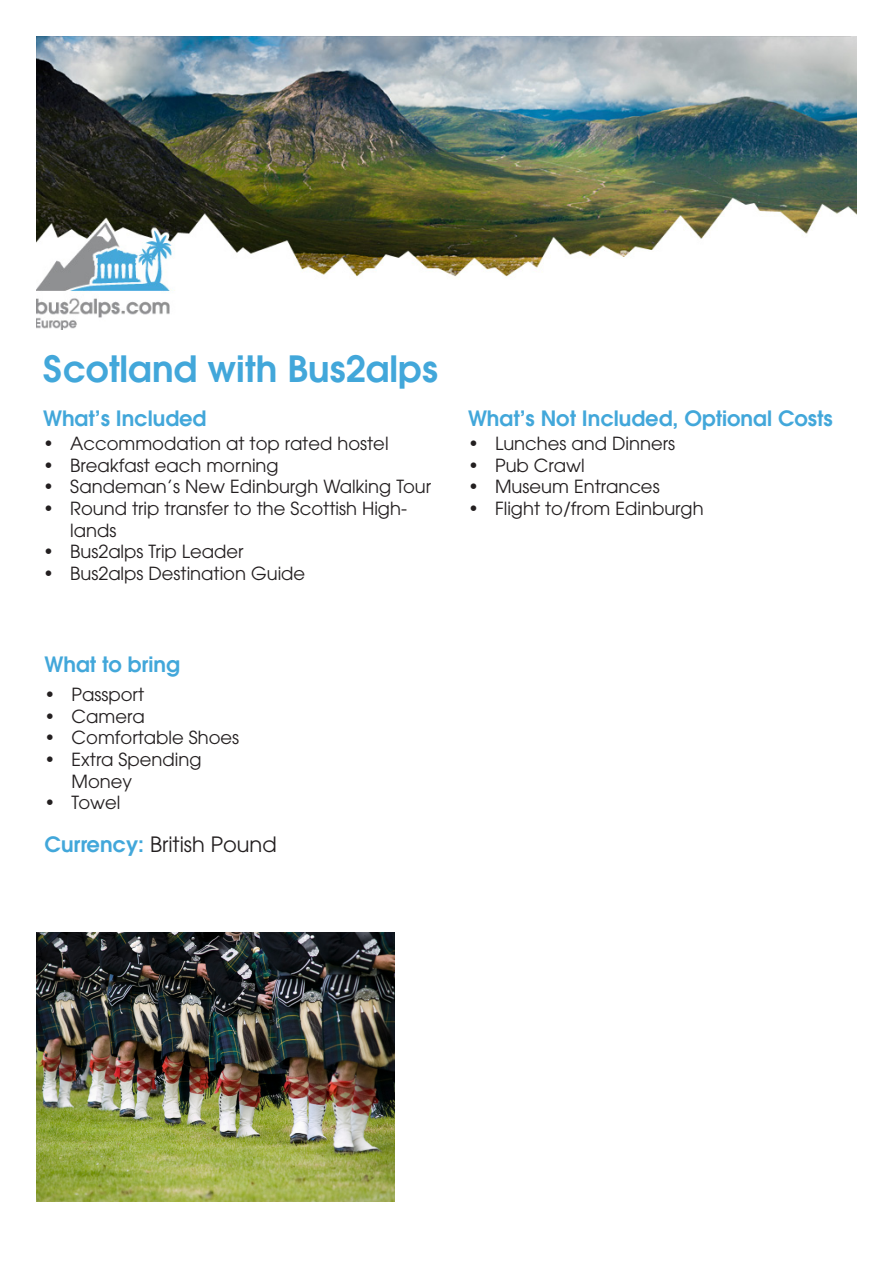
<style>
.page{position:relative;width:893px;height:1263px;background:#fff}
.page>*{position:absolute;margin:0;border:0;box-sizing:border-box;transform-origin:0 0}
.t1{font:600 36px "ITC Avant Garde Pro";color:#42a7da}
.t2{font:600 21px "ITC Avant Garde Pro";color:#42a7da}
.t3{font:21px "ITC Avant Garde Pro";color:#231f20}
.t4{font:18px/21.6px "ITC Avant Garde Pro";color:#231f20}
.s1{font-weight:600;color:#42a7da}
</style>
<div class="page">
<img style="left:36px;top:932px;width:358px;height:269px">
<img style="left:36px;top:36px;width:821px;height:294px">
<p class="t1" style="left:43px;top:346px;width:396px">Scotland with Bus2alps</p>
<p class="t2" style="left:43px;top:404px;width:165px">What’s Included</p>
<p class="t4" style="left:43px;top:433px;width:347px">• Accommodation at top rated hostel</p>
<p class="t4" style="left:43px;top:454px;width:237px">• Breakfast each morning</p>
<p class="t4" style="left:43px;top:476px;width:390px">• Sandeman’s New Edinburgh Walking Tour</p>
<p class="t4" style="left:70px;top:497px;width:338px;text-indent:-27px">• Round trip transfer to the Scottish High&shy;lands</p>
<p class="t4" style="left:43px;top:541px;width:202px">• Bus2alps Trip Leader</p>
<p class="t4" style="left:43px;top:562px;width:264px">• Bus2alps Destination Guide</p>
<p class="t2" style="left:45px;top:650px;width:137px">What to bring</p>
<p class="t4" style="left:45px;top:684px;width:101px">• Passport</p>
<p class="t4" style="left:45px;top:705px;width:102px">• Camera</p>
<p class="t4" style="left:45px;top:727px;width:196px">• Comfortable Shoes</p>
<p class="t4" style="left:72px;top:748px;width:131px;text-indent:-27px">• Extra Spending<br>Money</p>
<p class="t4" style="left:45px;top:792px;width:77px">• Towel</p>
<p class="t3" style="left:45px;top:831px;width:234px"><span class="s1">Currency:</span> British Pound</p>
<p class="t2" style="left:468px;top:404px;width:366px">What’s Not Included, Optional Costs</p>
<p class="t4" style="left:468px;top:433px;width:209px">• Lunches and Dinners</p>
<p class="t4" style="left:468px;top:454px;width:118px">• Pub Crawl</p>
<p class="t4" style="left:468px;top:476px;width:193px">• Museum Entrances</p>
<p class="t4" style="left:468px;top:497px;width:237px">• Flight to/from Edinburgh</p>
</div>
